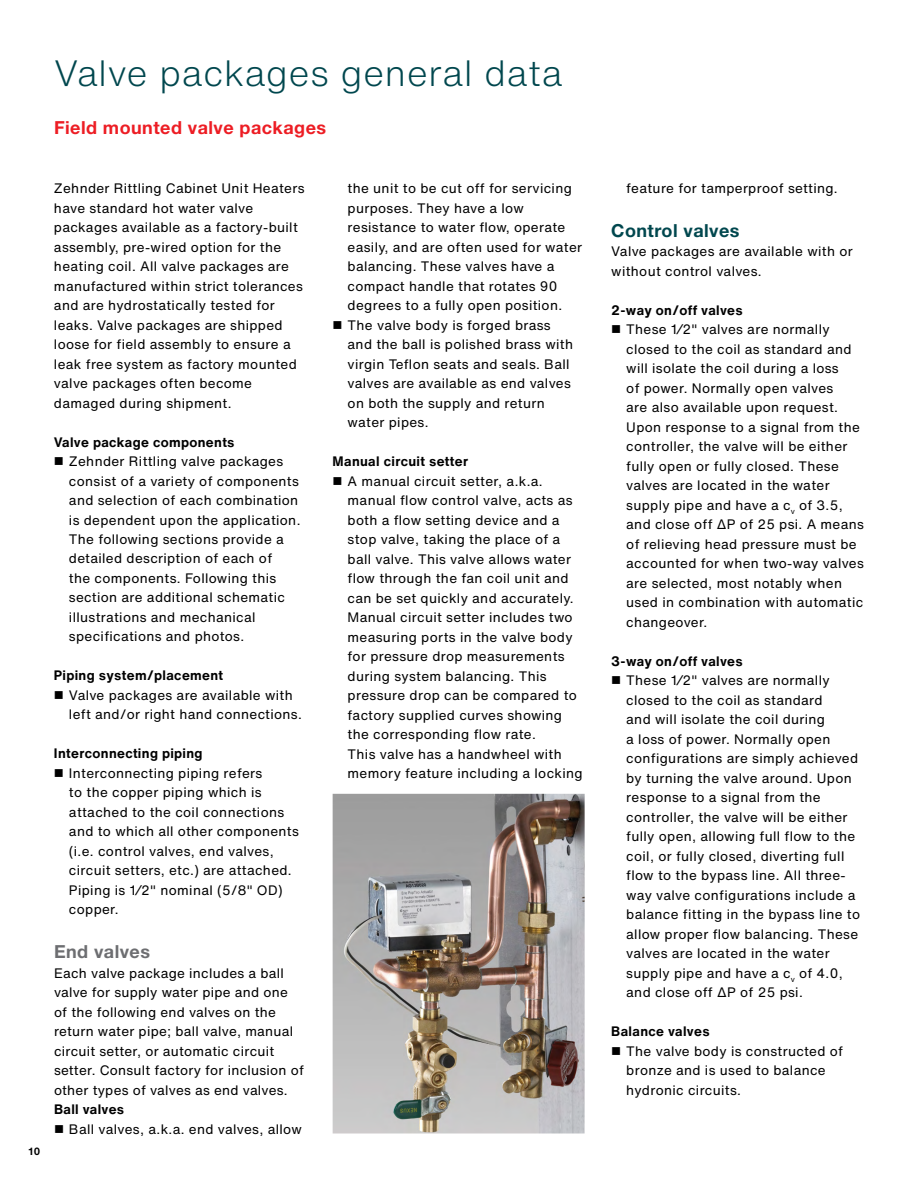
<style>
.page{position:relative;width:918px;height:1188px;background:#fff}
.page>*{position:absolute;margin:0;border:0;box-sizing:border-box;transform-origin:0 0}
.t1{font:300 36px "Helvetica Now Text";letter-spacing:.025em;color:#00474e}
.t2{font:700 18px "Helvetica Neue LT Pro";letter-spacing:.025em;color:#ed1d24}
.t3{font:700 18px "Helvetica Neue LT Pro";letter-spacing:.025em;color:#00474e}
.t4{font:700 18px "Helvetica Neue LT Pro";letter-spacing:.025em;color:#6d6e71}
.t5{font:13.5px/19.5px "Helvetica Now Text";letter-spacing:.025em;color:#000}
.t6{font:700 13.5px "Helvetica Now Text";letter-spacing:.025em;color:#000}
.t7{font:700 10.5px "Helvetica Neue LT Pro";color:#000}
</style>
<div class="page">
<img style="left:333px;top:794px;width:252px;height:340px">
<h1 class="t1" style="left:54px;top:46px;width:510px">Valve packages general data</h1>
<h2 class="t2" style="left:54px;top:116px;width:274px">Field mounted valve packages</h2>
<p class="t7" style="left:28px;top:1145px;width:13px">10</p>
<p class="t5" style="left:54px;top:178px;width:252px">Zehnder Rittling Cabinet Unit Heaters have standard hot water valve packages available as a factory-built assembly, pre-wired option for the heating coil. All valve packages are manufactured within strict tolerances and are hydrostatically tested for leaks. Valve packages are shipped loose for field assembly to ensure a leak free system as factory mounted valve packages often become damaged during shipment.</p>
<p class="t6" style="left:54px;top:432px;width:182px">Valve package components</p>
<p class="t5" style="left:69px;top:451px;width:233px">Zehnder Rittling valve packages consist of a variety of components and selection of each combination is dependent upon the application.<br>The following sections provide a detailed description of each of<br>the components. Following this section are additional schematic illustrations and mechanical specifications and photos.</p>
<p class="t6" style="left:54px;top:665px;width:171px">Piping system/placement</p>
<p class="t5" style="left:69px;top:685px;width:234px">Valve packages are available with left and/or right hand connections.</p>
<p class="t6" style="left:54px;top:743px;width:150px">Interconnecting piping</p>
<p class="t5" style="left:69px;top:763px;width:231px">Interconnecting piping refers<br>to the copper piping which is attached to the coil connections and to which all other components (i.e. control valves, end valves, circuit setters, etc.) are attached.<br>Piping is 1⁄2" nominal (5/8" OD) copper.</p>
<h2 class="t4" style="left:54px;top:940px;width:98px">End valves</h2>
<p class="t5" style="left:54px;top:963px;width:251px">Each valve package includes a ball valve for supply water pipe and one of the following end valves on the return water pipe; ball valve, manual circuit setter, or automatic circuit setter. Consult factory for inclusion of other types of valves as end valves.</p>
<p class="t6" style="left:54px;top:1099px;width:72px">Ball valves</p>
<p class="t5" style="left:69px;top:1119px;width:234px">Ball valves, a.k.a. end valves, allow</p>
<p class="t5" style="left:348px;top:178px;width:236px">the unit to be cut off for servicing purposes. They have a low resistance to water flow, operate easily, and are often used for water balancing. These valves have a compact handle that rotates 90 degrees to a fully open position.<br>The valve body is forged brass<br>and the ball is polished brass with virgin Teflon seats and seals. Ball valves are available as end valves on both the supply and return water pipes.</p>
<p class="t6" style="left:333px;top:451px;width:137px">Manual circuit setter</p>
<p class="t5" style="left:348px;top:471px;width:237px">A manual circuit setter, a.k.a. manual flow control valve, acts as both a flow setting device and a stop valve, taking the place of a ball valve. This valve allows water flow through the fan coil unit and can be set quickly and accurately.<br>Manual circuit setter includes two measuring ports in the valve body for pressure drop measurements during system balancing. This pressure drop can be compared to factory supplied curves showing the corresponding flow rate.<br>This valve has a handwheel with memory feature including a locking</p>
<p class="t5" style="left:626px;top:178px;width:213px">feature for tamperproof setting.</p>
<h2 class="t3" style="left:611px;top:219px;width:130px">Control valves</h2>
<p class="t5" style="left:611px;top:241px;width:243px">Valve packages are available with or without control valves.</p>
<p class="t6" style="left:611px;top:300px;width:133px">2-way on/off valves</p>
<p class="t5" style="left:626px;top:319px;width:239px">These 1⁄2" valves are normally closed to the coil as standard and will isolate the coil during a loss<br>of power. Normally open valves<br>are also available upon request.<br>Upon response to a signal from the controller, the valve will be either fully open or fully closed. These valves are located in the water supply pipe and have a c<sub>v</sub> of 3.5, and close off ∆P of 25 psi. A means of relieving head pressure must be accounted for when two-way valves are selected, most notably when used in combination with automatic changeover.</p>
<p class="t6" style="left:611px;top:651px;width:133px">3-way on/off valves</p>
<p class="t5" style="left:626px;top:670px;width:235px">These 1⁄2" valves are normally closed to the coil as standard<br>and will isolate the coil during<br>a loss of power. Normally open configurations are simply achieved by turning the valve around. Upon response to a signal from the controller, the valve will be either fully open, allowing full flow to the coil, or fully closed, diverting full flow to the bypass line. All three&shy;way valve configurations include a balance fitting in the bypass line to allow proper flow balancing. These valves are located in the water supply pipe and have a c<sub>v</sub> of 4.0, and close off ∆P of 25 psi.</p>
<p class="t6" style="left:611px;top:1021px;width:100px">Balance valves</p>
<p class="t5" style="left:626px;top:1041px;width:218px">The valve body is constructed of bronze and is used to balance hydronic circuits.</p>
</div>
